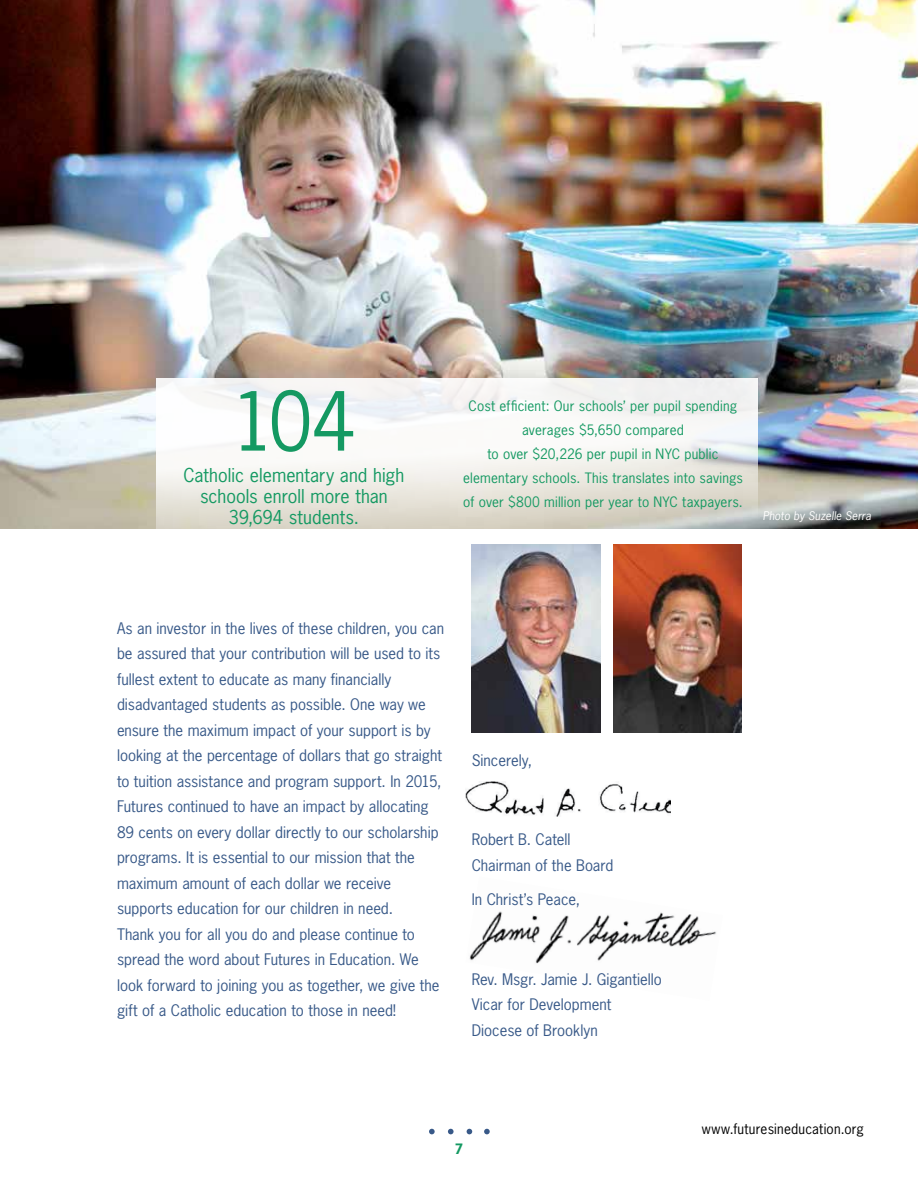
<style>
.page{position:relative;width:918px;height:1188px;background:#fff}
.page>*{position:absolute;margin:0;border:0;box-sizing:border-box;transform-origin:0 0}
.t1{font:76.5px "News Gothic";color:#149962}
.t2{font:18px/21px "News Gothic";color:#149962;text-align:center}
.t3{font:15px/25.5px "News Gothic";color:#385988}
.t4{font:13.5px/24px "News Gothic";letter-spacing:.015em;color:#149962;text-align:center}
.t5{font:13.5px "News Gothic";letter-spacing:.015em;color:#000}
.t6{font:700 13.5px "News Gothic";color:#149962}
.t7{font:italic 11.25px "News Gothic";color:#fff}
</style>
<div class="page">
<img style="left:0;top:0;width:918px;height:529px">
<svg style="left:429px;top:1129px;width:6px;height:5px"></svg>
<svg style="left:448px;top:1129px;width:6px;height:5px"></svg>
<svg style="left:467px;top:1129px;width:5px;height:5px"></svg>
<svg style="left:484px;top:1129px;width:6px;height:5px"></svg>
<svg style="left:156px;top:378px;width:602px;height:151px"></svg>
<img style="left:469px;top:911px;width:247px;height:53px">
<img style="left:465px;top:781px;width:206px;height:36px">
<img style="left:472px;top:544px;width:128px;height:188px">
<img style="left:613px;top:545px;width:129px;height:187px">
<h1 class="t1" style="left:232px;top:373px;width:125px">104</h1>
<p class="t2" style="left:183px;top:464px;width:222px">Catholic elementary and high schools enroll more than<br>39,694 students.</p>
<p class="t4" style="left:463px;top:394px;width:281px">Cost efficient: Our schools’ per pupil spending averages $5,650 compared<br>to over $20,226 per pupil in NYC public elementary schools. This translates into savings of over $800 million per year to NYC taxpayers.</p>
<p class="t7" style="left:763px;top:509px;width:110px">Photo by Suzelle Serra</p>
<p class="t3" style="left:117px;top:615px;width:329px">As an investor in the lives of these children, you can be assured that your contribution will be used to its fullest extent to educate as many financially disadvantaged students as possible. One way we ensure the maximum impact of your support is by looking at the percentage of dollars that go straight to tuition assistance and program support. In 2015, Futures continued to have an impact by allocating 89 cents on every dollar directly to our scholarship programs. It is essential to our mission that the maximum amount of each dollar we receive supports education for our children in need.<br>Thank you for all you do and please continue to spread the word about Futures in Education. We look forward to joining you as together, we give the gift of a Catholic education to those in need!</p>
<p class="t3" style="left:472px;top:747px;width:62px">Sincerely,</p>
<p class="t3" style="left:472px;top:826px;width:143px">Robert B. Catell<br>Chairman of the Board</p>
<p class="t3" style="left:472px;top:886px;width:110px">In Christ’s Peace,</p>
<p class="t3" style="left:472px;top:966px;width:192px">Rev. Msgr. Jamie J. Gigantiello<br>Vicar for Development<br>Diocese of Brooklyn</p>
<p class="t6" style="left:455px;top:1140px;width:10px">7</p>
<p class="t5" style="left:702px;top:1120px;width:164px">www.futuresineducation.org</p>
</div>
